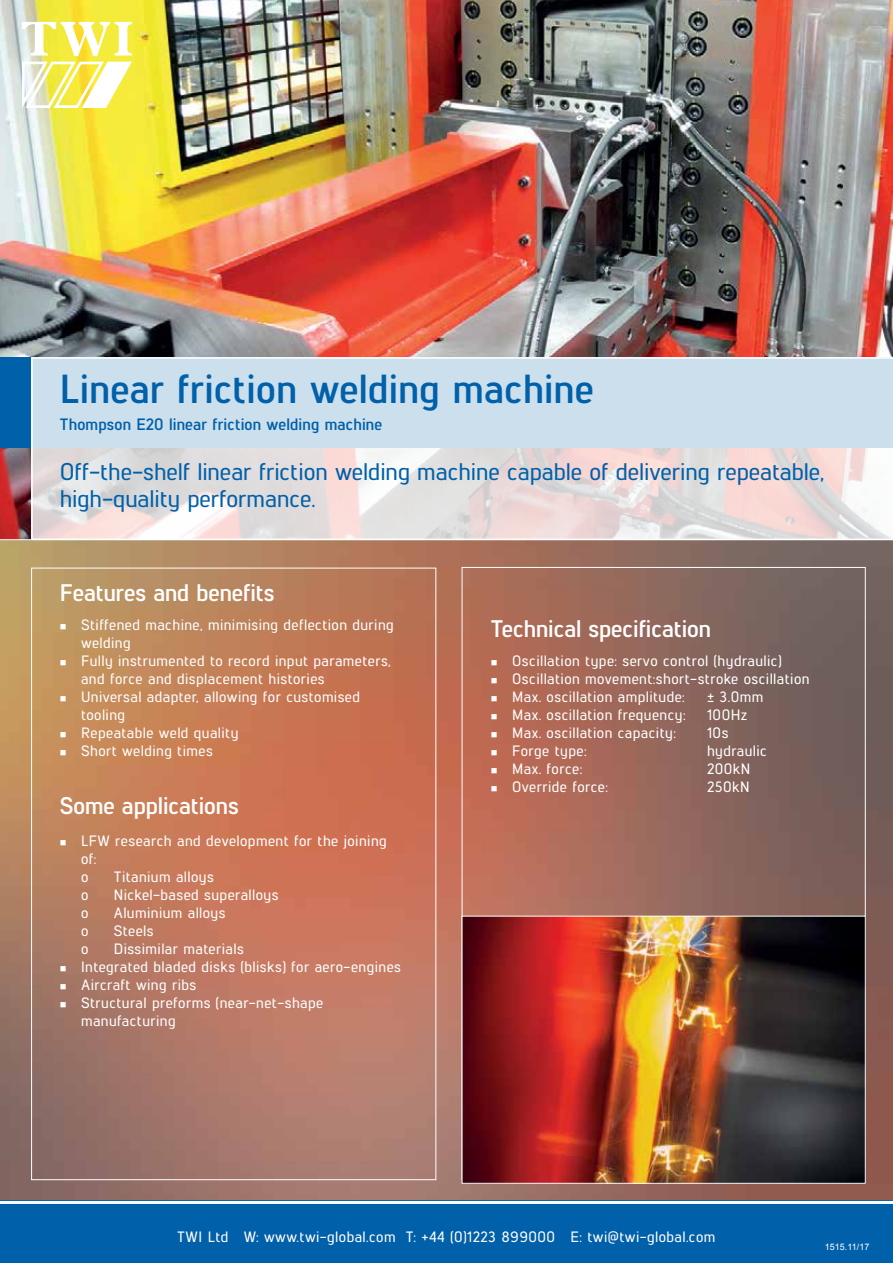
<style>
.page{position:relative;width:893px;height:1263px;background:#fff}
.page>*{position:absolute;margin:0;border:0;box-sizing:border-box;transform-origin:0 0}
.t1{font:700 40.5px "Lintel";letter-spacing:.01em;color:#0060a9}
.t2{font:500 24px/27px "Lintel";color:#0060a9}
.t3{font:700 24px "Lintel";color:#fff}
.t4{font:700 16.5px "Lintel";letter-spacing:.01em;color:#0060a9}
.t5{font:500 15px/18px "Lintel";letter-spacing:.03em;color:#fff}
.t6{font:9px "Arial";letter-spacing:-.005em;color:#fff}
</style>
<div class="page">
<img style="left:0;top:540px;width:893px;height:661px">
<img style="left:0;top:0;width:893px;height:540px">
<div style="left:0;top:357px;width:893px;height:91px;background:#0060a9"></div>
<svg style="left:21px;top:22px;width:113px;height:90px"></svg>
<img style="left:464px;top:918px;width:400px;height:264px">
<div style="left:462px;top:916px;width:404px;height:268px;border:1px solid #fff"></div>
<svg style="left:31px;top:357px;width:862px;height:183px;background:#dadfe5"></svg>
<div style="left:0;top:1201px;width:893px;height:62px;background:#0060a9"></div>
<hr style="left:0;top:1201px;width:893px;height:3px;background:#fff">
<svg style="left:61px;top:624px;width:5px;height:5px"></svg>
<svg style="left:61px;top:660px;width:5px;height:5px"></svg>
<svg style="left:61px;top:696px;width:5px;height:5px"></svg>
<svg style="left:61px;top:732px;width:5px;height:5px"></svg>
<svg style="left:61px;top:750px;width:5px;height:5px"></svg>
<svg style="left:61px;top:840px;width:5px;height:5px"></svg>
<svg style="left:61px;top:966px;width:5px;height:5px"></svg>
<svg style="left:61px;top:984px;width:5px;height:5px"></svg>
<svg style="left:61px;top:1002px;width:5px;height:5px"></svg>
<svg style="left:492px;top:660px;width:5px;height:5px"></svg>
<svg style="left:492px;top:678px;width:5px;height:5px"></svg>
<svg style="left:492px;top:696px;width:5px;height:5px"></svg>
<svg style="left:492px;top:714px;width:5px;height:5px"></svg>
<svg style="left:492px;top:732px;width:5px;height:5px"></svg>
<svg style="left:492px;top:750px;width:5px;height:5px"></svg>
<svg style="left:492px;top:768px;width:5px;height:5px"></svg>
<svg style="left:492px;top:786px;width:5px;height:5px"></svg>
<h1 class="t1" style="left:60px;top:360px;width:536px">Linear friction welding machine</h1>
<p class="t4" style="left:60px;top:413px;width:324px">Thompson E20 linear friction welding machine</p>
<h2 class="t2" style="left:60px;top:457px;width:766px">Off-the-shelf linear friction welding machine capable of delivering repeatable, high-quality performance.</h2>
<h2 class="t3" style="left:60px;top:575px;width:216px">Features and benefits</h2>
<p class="t5" style="left:81px;top:615px;width:314px">Stiffened machine, minimising deflection during welding<br>Fully instrumented to record input parameters, and force and displacement histories<br>Universal adapter, allowing for customised tooling<br>Repeatable weld quality<br>Short welding times</p>
<h2 class="t3" style="left:60px;top:788px;width:181px">Some applications</h2>
<p class="t5" style="left:81px;top:831px;width:307px">LFW research and development for the joining of:<br>o</p>
<p class="t5" style="left:114px;top:867px;width:102px">Titanium alloys</p>
<p class="t5" style="left:81px;top:885px;width:9px">o</p>
<p class="t5" style="left:114px;top:885px;width:166px">Nickel-based superalloys</p>
<p class="t5" style="left:81px;top:903px;width:9px">o</p>
<p class="t5" style="left:114px;top:903px;width:113px">Aluminium alloys</p>
<p class="t5" style="left:81px;top:921px;width:9px">o</p>
<p class="t5" style="left:114px;top:921px;width:41px">Steels</p>
<p class="t5" style="left:81px;top:939px;width:9px">o</p>
<p class="t5" style="left:81px;top:939px;width:321px;text-indent:33px">Dissimilar materials<br>Integrated bladed disks (blisks) for aero-engines<br>Aircraft wing ribs<br>Structural preforms (near-net-shape manufacturing</p>
<h2 class="t3" style="left:491px;top:611px;width:222px">Technical specification</h2>
<p class="t5" style="left:512px;top:651px;width:299px">Oscillation type: servo control (hydraulic)<br>Oscillation movement:short-stroke oscillation<br>Max. oscillation amplitude:</p>
<p class="t5" style="left:707px;top:687px;width:58px">± 3.0mm</p>
<p class="t5" style="left:512px;top:705px;width:175px">Max. oscillation frequency:</p>
<p class="t5" style="left:707px;top:705px;width:42px">100Hz</p>
<p class="t5" style="left:512px;top:723px;width:165px">Max. oscillation capacity:</p>
<p class="t5" style="left:707px;top:723px;width:23px">10s</p>
<p class="t5" style="left:512px;top:741px;width:76px">Forge type:</p>
<p class="t5" style="left:707px;top:741px;width:61px">hydraulic</p>
<p class="t5" style="left:512px;top:759px;width:71px">Max. force:</p>
<p class="t5" style="left:707px;top:759px;width:45px">200kN</p>
<p class="t5" style="left:512px;top:777px;width:97px">Override force:</p>
<p class="t5" style="left:707px;top:777px;width:44px">250kN</p>
<p class="t5" style="left:177px;top:1227px;width:540px">TWI Ltd W: www.twi-global.com T: +44 (0)1223 899000 E: twi@twi-global.com</p>
<p class="t6" style="left:825px;top:1241px;width:46px">1515.11/17</p>
</div>
